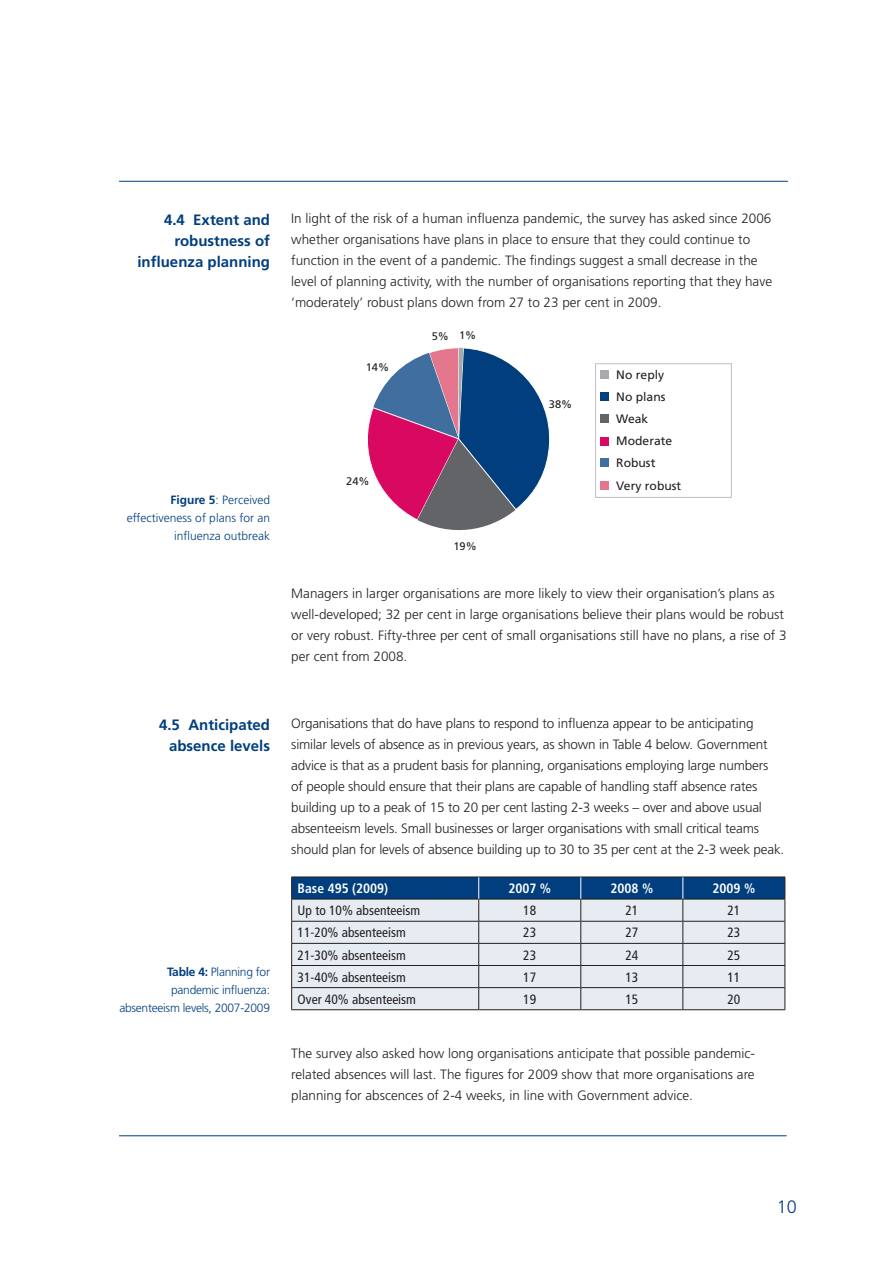
<style>
.page{position:relative;width:893px;height:1263px;background:#fff}
.page>*{position:absolute;margin:0;border:0;box-sizing:border-box;transform-origin:0 0}
.t1{font:300 18px "Frutiger";color:#003e7e}
.t2{font:700 15px/21px "Frutiger";color:#003e7e;text-align:right}
.t3{font:300 13.5px/21px "Frutiger";color:#231f20}
.t4{font:condensed 13.5px "Frutiger";color:#231f20}
.t5{font:700 condensed 13.5px "Frutiger";color:#fff}
.t6{font:12.15px/22.2px "Frutiger";color:#231f20}
.t7{font:300 12px/18px "Frutiger";letter-spacing:-.02em;color:#003e7e;text-align:right}
.t8{font:300 12px/18px "Frutiger";color:#003e7e;text-align:right}
.t9{font:10.95px "Frutiger";color:#231f20}
.s1{font-weight:700}
</style>
<div class="page">
<hr style="left:119px;top:181px;width:669px;height:1px;background:#003e7e">
<hr style="left:119px;top:1135px;width:668px;height:1px;background:#003e7e">
<div style="left:600px;top:370px;width:9px;height:9px;background:#a7a9ac"></div>
<div style="left:600px;top:392px;width:9px;height:9px;background:#003e7e"></div>
<div style="left:600px;top:415px;width:9px;height:8px;background:#636467"></div>
<div style="left:600px;top:437px;width:9px;height:8px;background:#d90861"></div>
<div style="left:600px;top:458px;width:9px;height:9px;background:#406e9e"></div>
<div style="left:600px;top:481px;width:9px;height:9px;background:#e4778d"></div>
<div style="left:595px;top:363px;width:137px;height:135px;border:1px solid #bcbec0"></div>
<svg style="left:367px;top:347px;width:183px;height:184px"></svg>
<hr style="left:291px;top:1009px;width:188px;height:1px;background:#231f20">
<hr style="left:479px;top:1009px;width:102px;height:1px;background:#231f20">
<hr style="left:581px;top:1009px;width:102px;height:1px;background:#231f20">
<hr style="left:683px;top:1009px;width:102px;height:1px;background:#231f20">
<svg style="left:291px;top:877px;width:494px;height:132px;background:#b8c6d5"></svg>
<p class="t2" style="left:137px;top:209px;width:134px">4.4 Extent and robustness of influenza planning</p>
<p class="t8" style="left:127px;top:491px;width:145px"><span class="s1">Figure 5</span>: Perceived effectiveness of plans for an influenza outbreak</p>
<p class="t3" style="left:291px;top:208px;width:482px">In light of the risk of a human influenza pandemic, the survey has asked since 2006 whether organisations have plans in place to ensure that they could continue to function in the event of a pandemic. The findings suggest a small decrease in the level of planning activity, with the number of organisations reporting that they have ‘moderately’ robust plans down from 27 to 23 per cent in 2009.</p>
<p class="t9" style="left:459px;top:329px;width:19px">1%</p>
<p class="t9" style="left:432px;top:330px;width:19px">5%</p>
<p class="t9" style="left:366px;top:360px;width:25px">14%</p>
<p class="t9" style="left:346px;top:475px;width:25px">24%</p>
<p class="t9" style="left:453px;top:539px;width:25px">19%</p>
<p class="t9" style="left:549px;top:398px;width:25px">38%</p>
<p class="t6" style="left:616px;top:363px;width:67px">No reply<br>No plans<br>Weak<br>Moderate<br>Robust<br>Very robust</p>
<p class="t3" style="left:291px;top:583px;width:497px">Managers in larger organisations are more likely to view their organisation’s plans as well-developed; 32 per cent in large organisations believe their plans would be robust or very robust. Fifty-three per cent of small organisations still have no plans, a rise of 3 per cent from 2008.</p>
<p class="t2" style="left:159px;top:714px;width:112px">4.5 Anticipated absence levels</p>
<p class="t7" style="left:119px;top:963px;width:152px"><span class="s1">Table 4:</span> Planning for pandemic influenza: absenteeism levels, 2007-2009</p>
<p class="t3" style="left:291px;top:713px;width:495px">Organisations that do have plans to respond to influenza appear to be anticipating similar levels of absence as in previous years, as shown in Table 4 below. Government advice is that as a prudent basis for planning, organisations employing large numbers<br>of people should ensure that their plans are capable of handling staff absence rates building up to a peak of 15 to 20 per cent lasting 2-3 weeks – over and above usual absenteeism levels. Small businesses or larger organisations with small critical teams should plan for levels of absence building up to 30 to 35 per cent at the 2-3 week peak.</p>
<p class="t5" style="left:298px;top:880px;width:92px">Base 495 (2009)</p>
<p class="t5" style="left:508px;top:880px;width:44px">2007 %</p>
<p class="t5" style="left:610px;top:880px;width:44px">2008 %</p>
<p class="t5" style="left:712px;top:880px;width:44px">2009 %</p>
<p class="t4" style="left:298px;top:903px;width:124px">Up to 10% absenteeism</p>
<p class="t4" style="left:523px;top:903px;width:14px">18</p>
<p class="t4" style="left:625px;top:903px;width:14px">21</p>
<p class="t4" style="left:727px;top:903px;width:14px">21</p>
<p class="t4" style="left:298px;top:925px;width:110px">11-20% absenteeism</p>
<p class="t4" style="left:523px;top:925px;width:14px">23</p>
<p class="t4" style="left:625px;top:925px;width:14px">27</p>
<p class="t4" style="left:727px;top:925px;width:14px">23</p>
<p class="t4" style="left:298px;top:947px;width:110px">21-30% absenteeism</p>
<p class="t4" style="left:523px;top:947px;width:14px">23</p>
<p class="t4" style="left:625px;top:947px;width:14px">24</p>
<p class="t4" style="left:727px;top:947px;width:14px">25</p>
<p class="t4" style="left:298px;top:969px;width:110px">31-40% absenteeism</p>
<p class="t4" style="left:523px;top:969px;width:14px">17</p>
<p class="t4" style="left:625px;top:969px;width:14px">13</p>
<p class="t4" style="left:727px;top:969px;width:14px">11</p>
<p class="t4" style="left:298px;top:991px;width:120px">Over 40% absenteeism</p>
<p class="t4" style="left:523px;top:991px;width:14px">19</p>
<p class="t4" style="left:625px;top:991px;width:14px">15</p>
<p class="t4" style="left:727px;top:991px;width:14px">20</p>
<p class="t3" style="left:291px;top:1043px;width:465px;text-align:justify">The survey also asked how long organisations anticipate that possible pandemic&shy;related absences will last. The figures for 2009 show that more organisations are planning for abscences of 2-4 weeks, in line with Government advice.</p>
<h1 class="t1" style="left:777px;top:1197px;width:22px">10</h1>
</div>
